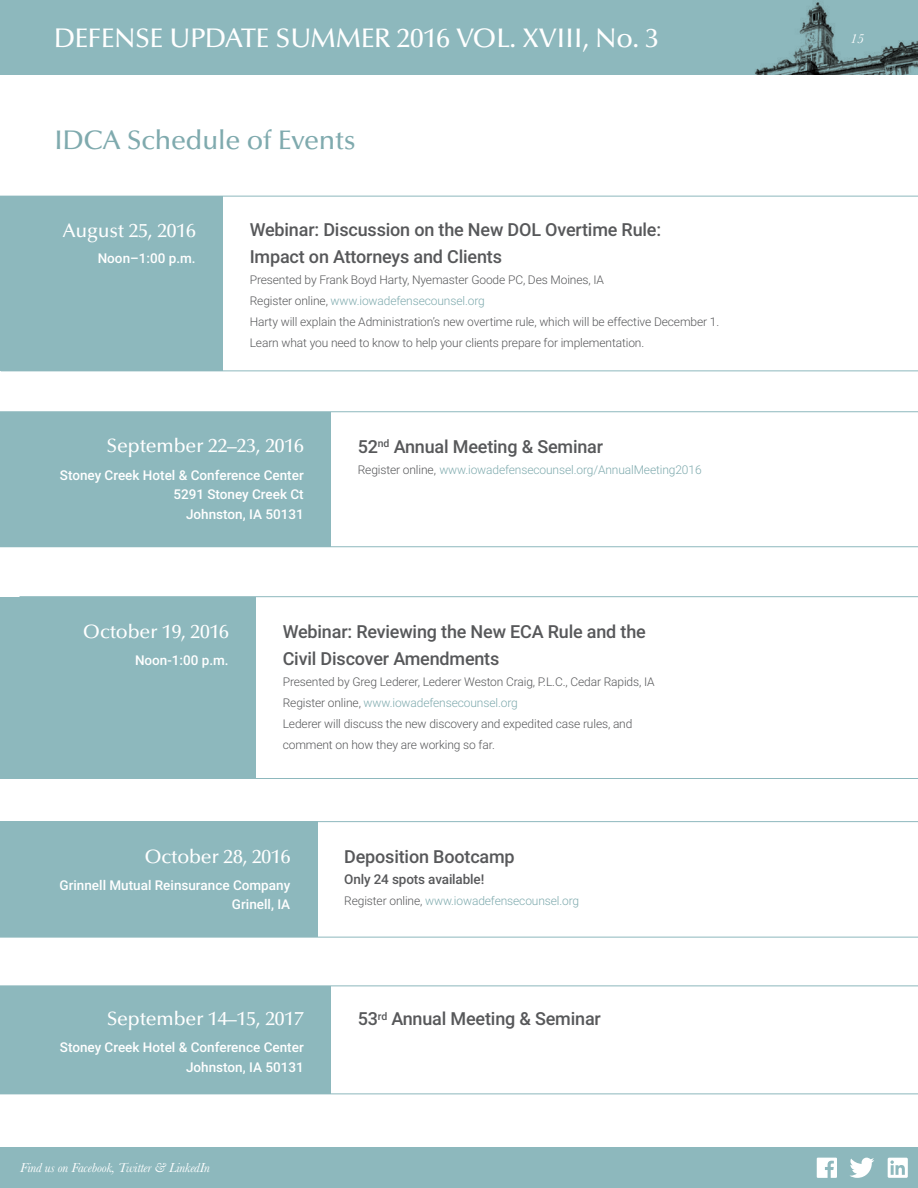
<style>
.page{position:relative;width:918px;height:1188px;background:#fff}
.page>*{position:absolute;margin:0;border:0;box-sizing:border-box;transform-origin:0 0}
.t1{font:500 27px "Optima";letter-spacing:-.01em;color:#fff}
.t2{font:500 27px "Optima";letter-spacing:-.01em;color:#7faaae}
.t3{font:500 19.5px "Optima";letter-spacing:-.01em;color:#fff}
.t4{font:500 18px/27px "Roboto";letter-spacing:-.01em;color:#57585a}
.t5{font:500 13.5px/19.5px "Roboto";color:#fff;text-align:right}
.t6{font:italic 13.5px "Baskerville";letter-spacing:-.01em;color:#fff}
.t7{font:500 13.5px "Roboto";letter-spacing:-.01em;color:#57585a}
.t8{font:300 12px/21px "Roboto";letter-spacing:-.01em;color:#57585a}
.t9{font:300 12px "Roboto";letter-spacing:-.01em;color:#7faaae}
.s1{color:#7faaae}
.s2{color:#57585a}
</style>
<div class="page">
<div style="left:0;top:1148px;width:918px;height:40px;background:#8db8bd"></div>
<div style="left:0;top:0;width:918px;height:74px;background:#8db8bd"></div>
<img style="left:755px;top:2px;width:163px;height:72px">
<svg style="left:850px;top:1158px;width:24px;height:20px"></svg>
<svg style="left:888px;top:1158px;width:20px;height:20px"></svg>
<svg style="left:817px;top:1158px;width:20px;height:20px"></svg>
<div style="left:0;top:412px;width:331px;height:135px;background:#8db8bd"></div>
<div style="left:0;top:822px;width:317px;height:115px;background:#8db8bd"></div>
<div style="left:0;top:196px;width:223px;height:175px;background:#8db8bd"></div>
<div style="left:0;top:986px;width:331px;height:108px;background:#8db8bd"></div>
<hr style="left:0;top:821px;width:918px;height:1px;background:#8db8bd">
<hr style="left:1px;top:370px;width:917px;height:1px;background:#8db8bd">
<hr style="left:0;top:196px;width:918px;height:1px;background:#8db8bd">
<hr style="left:0;top:986px;width:918px;height:1px;background:#8db8bd">
<hr style="left:0;top:546px;width:918px;height:1px;background:#8db8bd">
<hr style="left:0;top:411px;width:918px;height:1px;background:#8db8bd">
<hr style="left:0;top:937px;width:918px;height:1px;background:#8db8bd">
<div style="left:0;top:597px;width:256px;height:181px;background:#8db8bd"></div>
<hr style="left:20px;top:596px;width:898px;height:1px;background:#8db8bd">
<hr style="left:20px;top:778px;width:898px;height:1px;background:#8db8bd">
<hr style="left:0;top:1094px;width:918px;height:1px;background:#8db8bd">
<h1 class="t1" style="left:54px;top:22px;width:607px">DEFENSE UPDATE SUMMER 2016 VOL. XVIII, No. 3</h1>
<p class="t6" style="left:851px;top:29px;width:15px">15</p>
<p class="t2" style="left:54px;top:125px;width:303px">IDCA Schedule of Events</p>
<p class="t3" style="left:63px;top:219px;width:135px">August 25, 2016</p>
<p class="t5" style="left:98px;top:248px;width:99px">Noon–1:00 p.m.</p>
<p class="t4" style="left:250px;top:216px;width:413px">Webinar: Discussion on the New DOL Overtime Rule:<br>Impact on Attorneys and Clients</p>
<p class="t8" style="left:250px;top:269px;width:471px">Presented by Frank Boyd Harty, Nyemaster Goode PC, Des Moines, IA<br>Register online, <span class="s1">www.iowadefensecounsel.org<br></span>Harty will explain the Administration’s new overtime rule, which will be effective December 1.<br>Learn what you need to know to help your clients prepare for implementation.</p>
<p class="t3" style="left:107px;top:435px;width:199px">September 22–23, 2016</p>
<p class="t5" style="left:60px;top:465px;width:245px">Stoney Creek Hotel &amp; Conference Center<br>5291 Stoney Creek Ct<br>Johnston, IA 50131</p>
<p class="t4" style="left:358px;top:432px;width:247px">52<sup>nd</sup> Annual Meeting &amp; Seminar</p>
<p class="t9" style="left:358px;top:461px;width:345px"><span class="s2">Register online,</span> www.iowadefensecounsel.org/AnnualMeeting2016</p>
<p class="t3" style="left:83px;top:621px;width:148px">October 19, 2016</p>
<p class="t5" style="left:135px;top:650px;width:95px">Noon-1:00 p.m.</p>
<p class="t4" style="left:283px;top:617px;width:365px">Webinar: Reviewing the New ECA Rule and the<br>Civil Discover Amendments</p>
<p class="t8" style="left:283px;top:671px;width:374px">Presented by Greg Lederer, Lederer Weston Craig, P.L.C., Cedar Rapids, IA<br>Register online, <span class="s1">www.iowadefensecounsel.org</span></p>
<p class="t8" style="left:283px;top:713px;width:351px">Lederer will discuss the new discovery and expedited case rules, and comment on how they are working so far.</p>
<p class="t3" style="left:144px;top:846px;width:148px">October 28, 2016</p>
<p class="t5" style="left:60px;top:875px;width:232px">Grinnell Mutual Reinsurance Company<br>Grinell, IA</p>
<p class="t3" style="left:107px;top:1008px;width:199px">September 14–15, 2017</p>
<p class="t5" style="left:60px;top:1037px;width:245px">Stoney Creek Hotel &amp; Conference Center<br>Johnston, IA 50131</p>
<p class="t6" style="left:20px;top:1158px;width:191px">Find us on Facebook, Twitter &amp; LinkedIn</p>
<p class="t4" style="left:344px;top:842px;width:172px">Deposition Bootcamp</p>
<p class="t7" style="left:344px;top:870px;width:142px">Only 24 spots available!</p>
<p class="t9" style="left:344px;top:892px;width:237px"><span class="s2">Register online,</span> www.iowadefensecounsel.org</p>
<p class="t4" style="left:358px;top:1005px;width:245px">53<sup>rd</sup> Annual Meeting &amp; Seminar</p>
</div>
